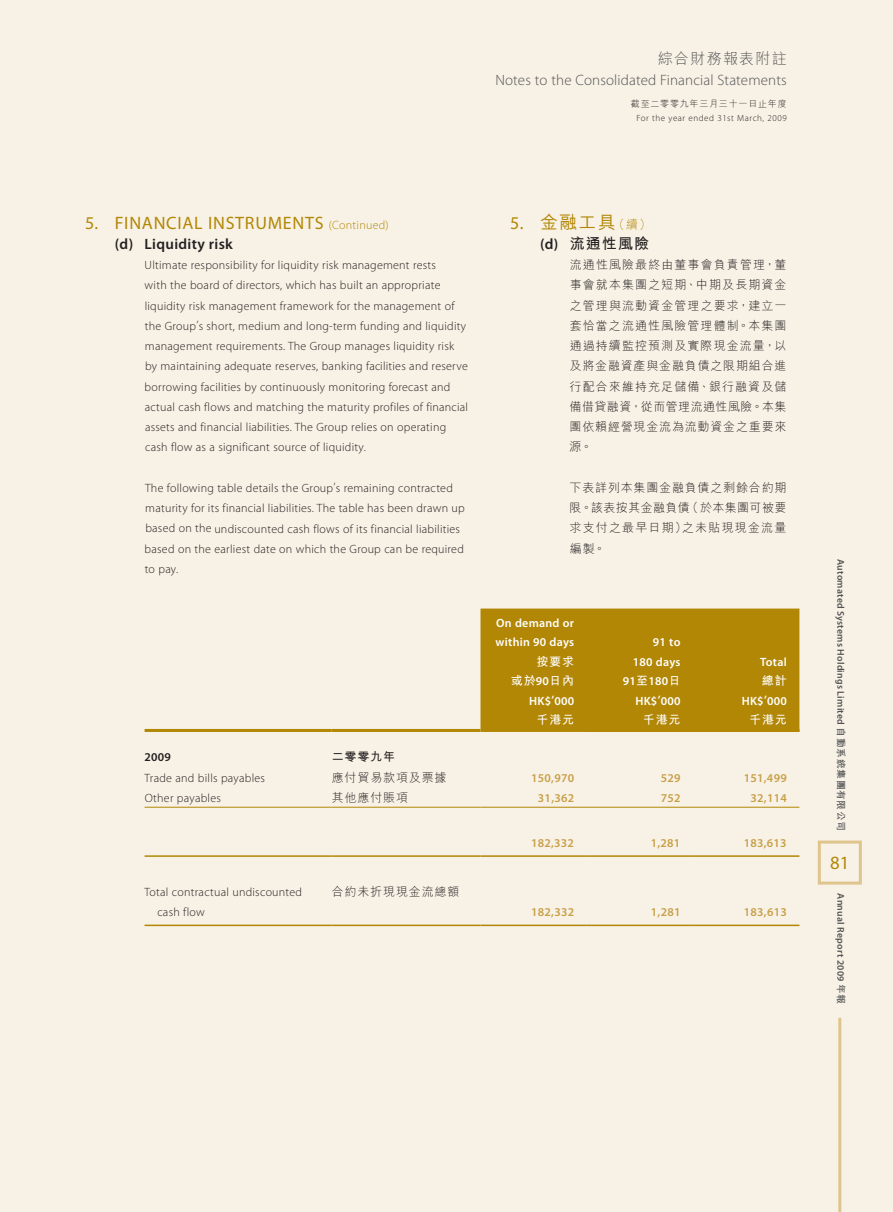
<style>
.page{position:relative;width:893px;height:1212px;background:#f8f2e6}
.page>*{position:absolute;margin:0;border:0;box-sizing:border-box;transform-origin:0 0}
.t1{font:18.75px "Myriad Pro";color:#b28705}
.t2{font:18px "Myriad Pro";letter-spacing:.04em;color:#b28705}
.t3{font:500 18px "M Hei HK";color:#b28705}
.t4{font:300 15px "Myriad Pro";letter-spacing:.01em;color:#535355}
.t5{font:600 15px "Myriad Pro";letter-spacing:.02em;color:#231f20}
.t6{font:300 15px "M Hei HK";letter-spacing:.08em;color:#535355}
.t7{font:700 15px "M Hei HK";letter-spacing:.07em;color:#231f20}
.t8{font:300 12px/20.2px "Myriad Pro";letter-spacing:.02em;color:#231f20}
.t9{font:300 12px/20.2px "M Hei HK";letter-spacing:.065em;color:#231f20;text-align:justify}
.t10{font:600 12px "Myriad Pro";letter-spacing:.02em;color:#c7a048}
.t11{font:600 12px/19.5px "Myriad Pro";letter-spacing:.02em;color:#fff}
.t12{font:700 12px/19.5px "M Hei HK";letter-spacing:.07em;color:#fff;text-align:right}
.t13{font:700 12px "M Hei HK";letter-spacing:.07em;color:#231f20}
.t14{font:600 12px "Myriad Pro";color:#231f20}
.t15{font:600 9.75px "Myriad Pro";letter-spacing:.02em;color:#535355}
.t16{font:300 9px "Myriad Pro";letter-spacing:.06em;color:#231f20}
.t17{font:300 9px "M Hei HK";letter-spacing:.085em;color:#231f20}
.s1{font-weight:300;font-size:12px}
.s2{font-family:"Myriad Pro";font-weight:400}
.s3{font-family:"Myriad Pro";font-weight:600}
.s4{font-family:"M Hei HK";font-weight:700}
</style>
<div class="page">
<div style="left:818px;top:840px;width:44px;height:44px;border:3px solid #dfc48d"></div>
<hr style="left:838px;top:1018px;width:3px;height:194px;background:#dfc48d">
<div style="left:480px;top:608px;width:319px;height:124px;background:#b28705"></div>
<hr style="left:145px;top:729px;width:187px;height:3px;background:#b28705">
<hr style="left:332px;top:729px;width:148px;height:3px;background:#b28705">
<hr style="left:587px;top:729px;width:106px;height:3px;background:#b28705">
<hr style="left:693px;top:729px;width:106px;height:3px;background:#b28705">
<hr style="left:145px;top:807px;width:187px;height:1px;background:#b28705">
<hr style="left:332px;top:807px;width:148px;height:1px;background:#b28705">
<hr style="left:480px;top:807px;width:107px;height:1px;background:#b28705">
<hr style="left:587px;top:807px;width:106px;height:1px;background:#b28705">
<hr style="left:693px;top:807px;width:106px;height:1px;background:#b28705">
<hr style="left:145px;top:855px;width:187px;height:2px;background:#b28705">
<hr style="left:332px;top:855px;width:148px;height:2px;background:#b28705">
<hr style="left:480px;top:855px;width:107px;height:2px;background:#b28705">
<hr style="left:587px;top:855px;width:106px;height:2px;background:#b28705">
<hr style="left:693px;top:855px;width:106px;height:2px;background:#b28705">
<hr style="left:145px;top:924px;width:187px;height:2px;background:#b28705">
<hr style="left:332px;top:924px;width:148px;height:2px;background:#b28705">
<hr style="left:480px;top:924px;width:107px;height:2px;background:#b28705">
<hr style="left:587px;top:924px;width:106px;height:2px;background:#b28705">
<hr style="left:693px;top:924px;width:106px;height:2px;background:#b28705">
<p class="t6" style="left:658px;top:51px;width:130px">綜合財務報表附註</p>
<p class="t4" style="left:495px;top:71px;width:293px">Notes to the Consolidated Financial Statements</p>
<p class="t17" style="left:631px;top:99px;width:157px">截至二零零九年三月三十一日止年度</p>
<p class="t16" style="left:636px;top:112px;width:152px">For the year ended 31st March, 2009</p>
<h2 class="t2" style="left:85px;top:212px;width:305px">5. FINANCIAL INSTRUMENTS <span class="s1">(Continued)</span></h2>
<p class="t5" style="left:115px;top:234px;width:120px">(d) Liquidity risk</p>
<p class="t8" style="left:145px;top:255px;width:325px">Ultimate responsibility for liquidity risk management rests<br>with the board of directors, which has built an appropriate liquidity risk management framework for the management of the Group’s short, medium and long-term funding and liquidity management requirements. The Group manages liquidity risk by maintaining adequate reserves, banking facilities and reserve borrowing facilities by continuously monitoring forecast and actual cash flows and matching the maturity profiles of financial assets and financial liabilities. The Group relies on operating cash flow as a significant source of liquidity.</p>
<p class="t8" style="left:145px;top:478px;width:322px">The following table details the Group’s remaining contracted maturity for its financial liabilities. The table has been drawn up based on the undiscounted cash flows of its financial liabilities based on the earliest date on which the Group can be required to pay.</p>
<h2 class="t3" style="left:510px;top:209px;width:142px"><span class="s2">5.</span> 金融工具<span class="s1">（續）</span></h2>
<p class="t7" style="left:540px;top:233px;width:111px"><span class="s3">(d)</span> 流通性風險</p>
<p class="t9" style="left:570px;top:254px;width:219px">流通性風險最終由董事會負責管理，董事會就本集團之短期、中期及長期資金之管理與流動資金管理之要求，建立一套恰當之流通性風險管理體制。本集團通過持續監控預測及實際現金流量，以及將金融資產與金融負債之限期組合進行配合來維持充足儲備、銀行融資及儲備借貸融資，從而管理流通性風險。本集團依賴經營現金流為流動資金之重要來源。</p>
<p class="t9" style="left:570px;top:477px;width:218px">下表詳列本集團金融負債之剩餘合約期限。該表按其金融負債（於本集團可被要求支付之最早日期）之未貼現現金流量編製。</p>
<p class="t11" style="left:496px;top:612px;width:80px">On demand or within 90 days</p>
<p class="t12" style="left:511px;top:650px;width:65px">按要求<br>或於<span class="s3">90</span>日內</p>
<p class="t11" style="left:623px;top:632px;width:59px;text-align:right">91 to<br>180 days<br>91<span class="s4">至</span>180<span class="s4">日</span></p>
<p class="t11" style="left:760px;top:651px;width:28px">Total</p>
<p class="t12" style="left:762px;top:670px;width:26px">總計</p>
<p class="t11" style="left:529px;top:690px;width:47px">HK$’000</p>
<p class="t11" style="left:635px;top:690px;width:47px">HK$’000</p>
<p class="t11" style="left:742px;top:690px;width:47px">HK$’000</p>
<p class="t12" style="left:537px;top:709px;width:39px">千港元</p>
<p class="t12" style="left:643px;top:709px;width:39px">千港元</p>
<p class="t12" style="left:749px;top:709px;width:39px">千港元</p>
<p class="t14" style="left:145px;top:750px;width:28px">2009</p>
<p class="t13" style="left:332px;top:747px;width:65px">二零零九年</p>
<p class="t8" style="left:145px;top:767px;width:122px">Trade and bills payables</p>
<p class="t9" style="left:332px;top:767px;width:116px">應付貿易款項及票據</p>
<p class="t10" style="left:531px;top:770px;width:44px">150,970</p>
<p class="t10" style="left:661px;top:770px;width:21px">529</p>
<p class="t10" style="left:744px;top:770px;width:44px">151,499</p>
<p class="t8" style="left:145px;top:787px;width:78px">Other payables</p>
<p class="t9" style="left:332px;top:787px;width:78px">其他應付賬項</p>
<p class="t10" style="left:538px;top:790px;width:38px">31,362</p>
<p class="t10" style="left:661px;top:790px;width:21px">752</p>
<p class="t10" style="left:751px;top:790px;width:38px">32,114</p>
<p class="t10" style="left:531px;top:835px;width:44px">182,332</p>
<p class="t10" style="left:651px;top:835px;width:31px">1,281</p>
<p class="t10" style="left:744px;top:835px;width:44px">183,613</p>
<p class="t8" style="left:157px;top:881px;width:146px;text-indent:-13px">Total contractual undiscounted cash flow</p>
<p class="t9" style="left:332px;top:881px;width:129px">合約未折現現金流總額</p>
<p class="t10" style="left:531px;top:904px;width:44px">182,332</p>
<p class="t10" style="left:651px;top:904px;width:31px">1,281</p>
<p class="t10" style="left:744px;top:904px;width:44px">183,613</p>
<p class="t15" style="left:847px;top:559px;width:274px;rotate:90deg">Automated Systems Holdings Limited <span class="s4">自動系統集團有限公司</span></p>
<h1 class="t1" style="left:830px;top:851px;width:21px">81</h1>
<p class="t15" style="left:847px;top:893px;width:112px;rotate:90deg">Annual Report 2009 <span class="s4">年報</span></p>
</div>
